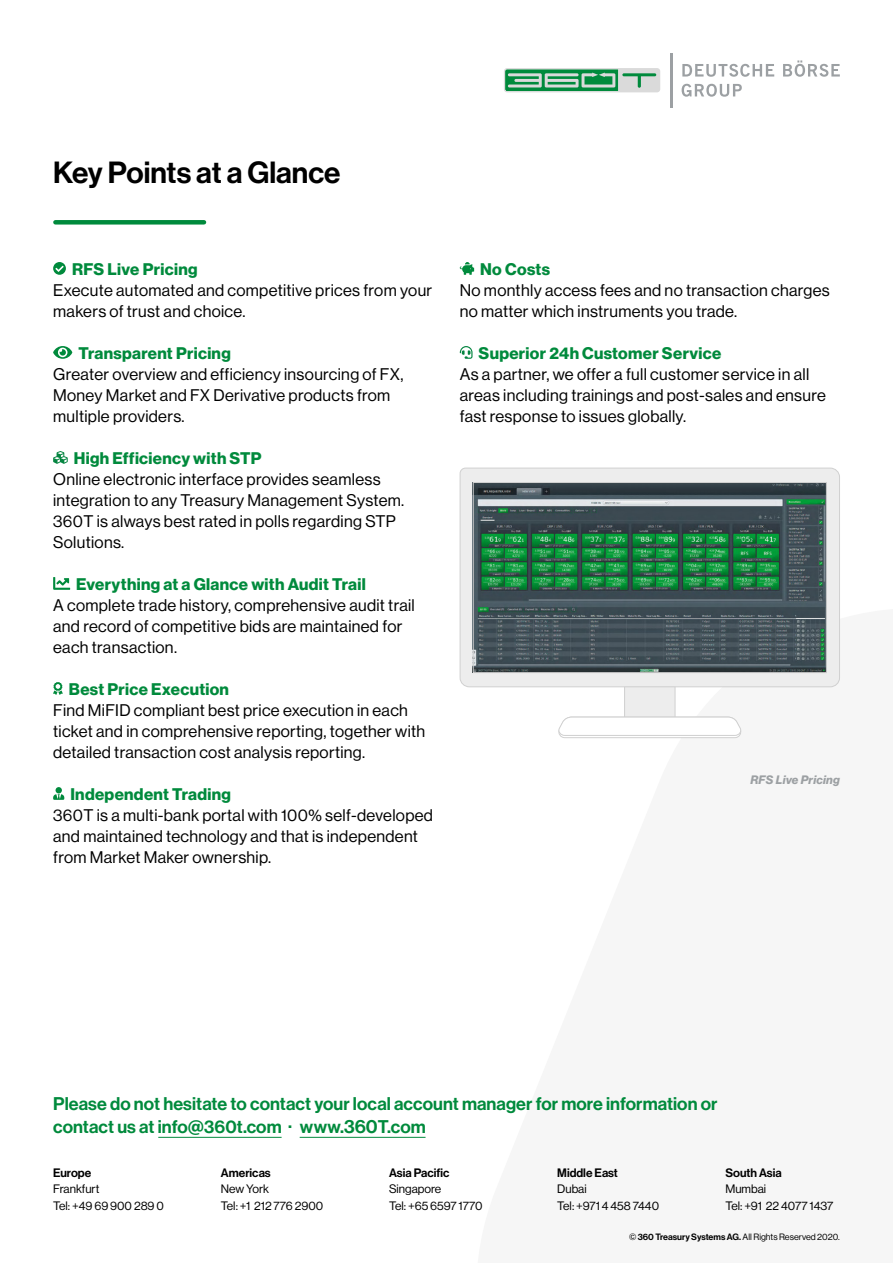
<style>
.page{position:relative;width:893px;height:1263px;background:#fff}
.page>*{position:absolute;margin:0;border:0;box-sizing:border-box;transform-origin:0 0}
.t1{font:30px "N Haas Grotesk DS Pro 65 Md";color:#000}
.t2{font:18px/22.5px "N Haas Grotesk DS Pro 65 Md";letter-spacing:.005em;color:#008a3c}
.t3{font:16.5px/21px "N Haas Grotesk DS Pro 55 Rg";letter-spacing:.02em;color:#000}
.t4{font:16.5px "N Haas Grotesk DS Pro 75 Bd";letter-spacing:.02em;color:#008a3c}
.t5{font:12px/16.5px "N Haas Grotesk DS Pro 55 Rg";color:#000}
.t6{font:12px "N Haas Grotesk DS Pro 65 Md";color:#000}
.t7{font:12px "N Haas Grotesk DS Pro 76 Bd It";letter-spacing:.02em;color:#9ca0a3}
.t8{font:9px "N Haas Grotesk DS Pro 55 Rg";color:#000}
.s1{font-size:18.75px}
.s2{font-family:"N Haas Grotesk DS Pro 65 Md"}
</style>
<div class="page">
<svg style="left:682px;top:84px;width:60px;height:13px"></svg>
<svg style="left:682px;top:64px;width:92px;height:13px"></svg>
<svg style="left:783px;top:60px;width:57px;height:17px"></svg>
<hr style="left:670px;top:53px;width:3px;height:54px;background:#9ca0a3">
<svg style="left:504px;top:68px;width:156px;height:24px"></svg>
<svg style="left:53px;top:262px;width:13px;height:13px"></svg>
<svg style="left:53px;top:346px;width:19px;height:13px"></svg>
<svg style="left:53px;top:451px;width:15px;height:13px"></svg>
<svg style="left:53px;top:577px;width:17px;height:13px"></svg>
<svg style="left:53px;top:682px;width:10px;height:13px"></svg>
<svg style="left:53px;top:787px;width:11px;height:13px"></svg>
<div style="left:624px;top:686px;width:51px;height:35px;background:#ededed;border:1px solid #d0d0d0"></div>
<svg style="left:558px;top:716px;width:184px;height:22px"></svg>
<svg style="left:459px;top:467px;width:381px;height:220px"></svg>
<img style="left:475px;top:484px;width:350px;height:187px">
<div style="left:473px;top:482px;width:354px;height:191px;border:1px solid #d0d0d0"></div>
<svg style="left:460px;top:262px;width:14px;height:13px"></svg>
<svg style="left:460px;top:346px;width:12px;height:13px"></svg>
<div style="left:55px;top:220px;width:149px;height:5px;background:#008a3c"></div>
<hr style="left:158px;top:1137px;width:124px;height:1px;background:#008a3c">
<hr style="left:300px;top:1137px;width:126px;height:1px;background:#008a3c">
<h1 class="t1" style="left:53px;top:155px;width:289px">Key Points at a Glance</h1>
<p class="t4" style="left:72px;top:259px;width:127px">RFS Live Pricing</p>
<p class="t3" style="left:53px;top:280px;width:381px">Execute automated and competitive prices from your makers of trust and choice.</p>
<p class="t4" style="left:78px;top:343px;width:154px">Transparent Pricing</p>
<p class="t3" style="left:53px;top:364px;width:352px">Greater overview and efficiency insourcing of FX,<br>Money Market and FX Derivative products from multiple providers.</p>
<p class="t4" style="left:74px;top:448px;width:189px">High Efficiency with STP</p>
<p class="t3" style="left:53px;top:469px;width:353px">Online electronic interface provides seamless integration to any Treasury Management System.<br>360T is always best rated in polls regarding STP Solutions.</p>
<p class="t4" style="left:76px;top:574px;width:291px">Everything at a Glance with Audit Trail</p>
<p class="t3" style="left:53px;top:595px;width:363px">A complete trade history, comprehensive audit trail and record of competitive bids are maintained for each transaction.</p>
<p class="t4" style="left:69px;top:679px;width:162px">Best Price Execution</p>
<p class="t3" style="left:53px;top:700px;width:374px">Find MiFID compliant best price execution in each ticket and in comprehensive reporting, together with detailed transaction cost analysis reporting.</p>
<p class="t4" style="left:70px;top:784px;width:162px">Independent Trading</p>
<p class="t3" style="left:53px;top:805px;width:381px">360T is a multi-bank portal with 100% self-developed and maintained technology and that is independent from Market Maker ownership.</p>
<p class="t4" style="left:480px;top:259px;width:71px">No Costs</p>
<p class="t3" style="left:460px;top:280px;width:371px">No monthly access fees and no transaction charges no matter which instruments you trade.</p>
<p class="t4" style="left:479px;top:343px;width:244px">Superior 24h Customer Service</p>
<p class="t3" style="left:460px;top:364px;width:368px">As a partner, we offer a full customer service in all areas including trainings and post-sales and ensure fast response to issues globally.</p>
<p class="t7" style="left:750px;top:772px;width:91px">RFS Live Pricing</p>
<p class="t2" style="left:53px;top:1093px;width:666px">Please do not hesitate to contact your local account manager for more information or contact us at info@360t.com . www.<span class="s1">360</span>T.com</p>
<p class="t6" style="left:53px;top:1166px;width:40px">Europe</p>
<p class="t5" style="left:53px;top:1181px;width:112px">Frankfurt<br>Tel: +49 69 900 289 0</p>
<p class="t6" style="left:221px;top:1166px;width:51px">Americas</p>
<p class="t5" style="left:221px;top:1181px;width:104px">New York<br>Tel: +1 212 776 2900</p>
<p class="t6" style="left:389px;top:1166px;width:62px">Asia Pacific</p>
<p class="t5" style="left:389px;top:1181px;width:95px">Singapore<br>Tel: +65 6597 1770</p>
<p class="t6" style="left:557px;top:1166px;width:62px">Middle East</p>
<p class="t5" style="left:557px;top:1181px;width:103px">Dubai<br>Tel: +971 4 458 7440</p>
<p class="t6" style="left:725px;top:1166px;width:58px">South Asia</p>
<p class="t5" style="left:725px;top:1181px;width:109px">Mumbai<br>Tel: +91 22 4077 1437</p>
<p class="t8" style="left:629px;top:1232px;width:212px">© <span class="s2">360 Treasury Systems AG.</span> All Rights Reserved 2020.</p>
</div>
